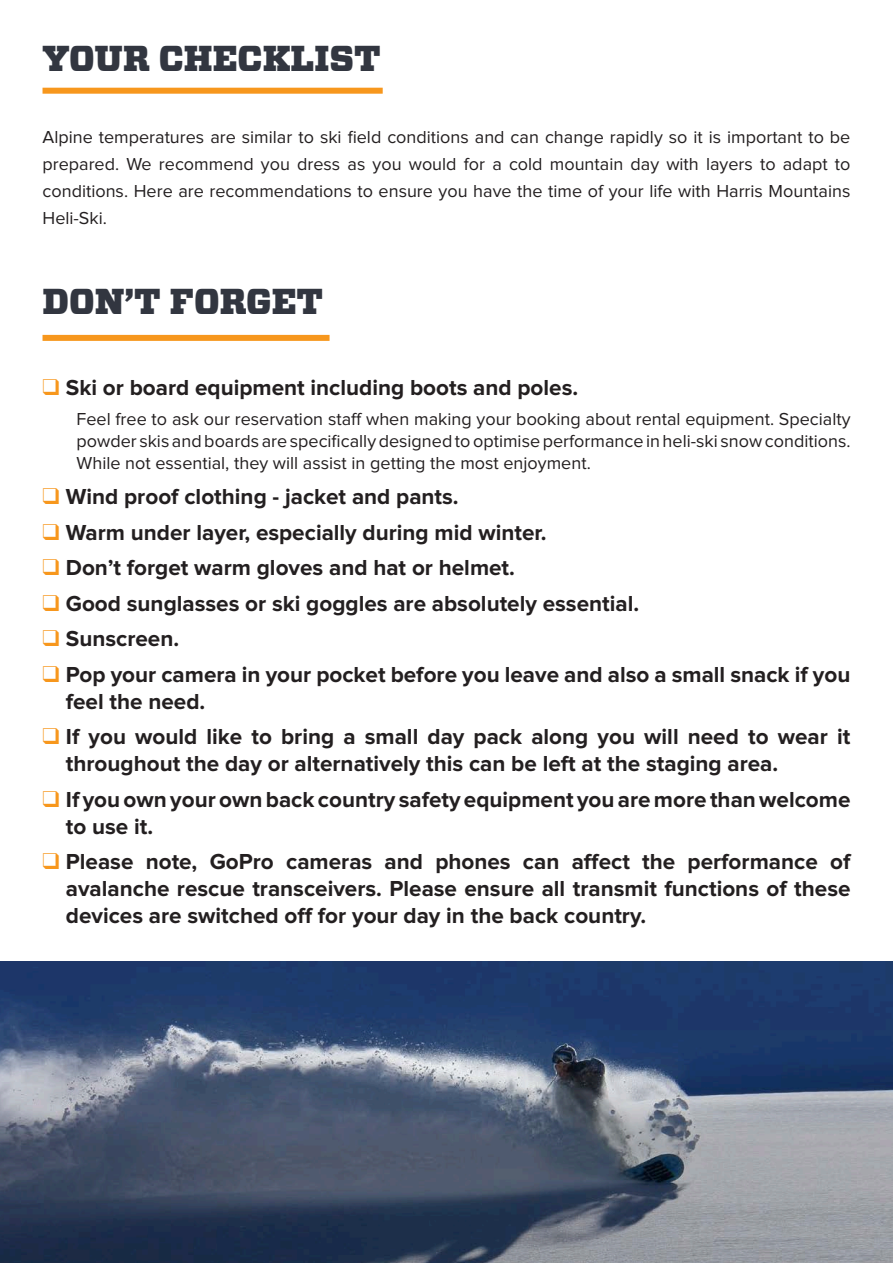
<style>
.page{position:relative;width:893px;height:1263px;background:#fff}
.page>*{position:absolute;margin:0;border:0;box-sizing:border-box;transform-origin:0 0}
.t1{font:900 36px "Vitesse";color:#323640}
.large_body{font:700 22.5px/27px "Proxima Nova";color:#231f20}
.Body{font:18px/27px "Proxima Nova";color:#231f20;text-align:justify}
.s1{color:#f7971d}
</style>
<div class="page">
<div style="left:43px;top:88px;width:340px;height:6px;background:#f7971d"></div>
<div style="left:43px;top:335px;width:287px;height:6px;background:#f7971d"></div>
<img style="left:0;top:961px;width:893px;height:302px">
<p class="t1" style="left:43px;top:35px;width:340px">YOUR CHECKLIST</p>
<p class="Body" style="left:43px;top:125px;width:809px">Alpine temperatures are similar to ski field conditions and can change rapidly so it is important to be prepared. We recommend you dress as you would for a cold mountain day with layers to adapt to conditions. Here are recommendations to ensure you have the time of your life with Harris Mountains Heli-Ski.</p>
<p class="t1" style="left:43px;top:278px;width:282px">DON’T FORGET</p>
<p class="large_body" style="left:43px;top:375px;width:537px"><span class="s1">❑</span> Ski or board equipment including boots and poles.</p>
<p class="Body" style="left:77px;top:409px;width:775px;line-height:21.6px">Feel free to ask our reservation staff when making your booking about rental equipment. Specialty powder skis and boards are specifically designed to optimise performance in heli-ski snow conditions.<br>While not essential, they will assist in getting the most enjoyment.</p>
<p class="large_body" style="left:43px;top:484px;width:418px"><span class="s1">❑</span> Wind proof clothing - jacket and pants.</p>
<p class="large_body" style="left:43px;top:520px;width:505px"><span class="s1">❑</span> Warm under layer, especially during mid winter.</p>
<p class="large_body" style="left:43px;top:555px;width:474px"><span class="s1">❑</span> Don’t forget warm gloves and hat or helmet.</p>
<p class="large_body" style="left:43px;top:591px;width:598px"><span class="s1">❑</span> Good sunglasses or ski goggles are absolutely essential.</p>
<p class="large_body" style="left:43px;top:626px;width:138px"><span class="s1">❑</span> Sunscreen.</p>
<p class="large_body" style="left:66px;top:662px;width:786px;text-indent:-23px"><span class="s1">❑</span> Pop your camera in your pocket before you leave and also a small snack if you feel the need.</p>
<p class="large_body" style="left:66px;top:724px;width:786px;text-indent:-23px"><span class="s1">❑</span> If you would like to bring a small day pack along you will need to wear it throughout the day or alternatively this can be left at the staging area.</p>
<p class="large_body" style="left:66px;top:787px;width:786px;text-indent:-23px"><span class="s1">❑</span> If you own your own back country safety equipment you are more than welcome to use it.</p>
<p class="large_body" style="left:66px;top:849px;width:786px;text-align:justify;text-indent:-23px"><span class="s1">❑</span> Please note, GoPro cameras and phones can affect the performance of avalanche rescue transceivers. Please ensure all transmit functions of these devices are switched off for your day in the back country.</p>
</div>
